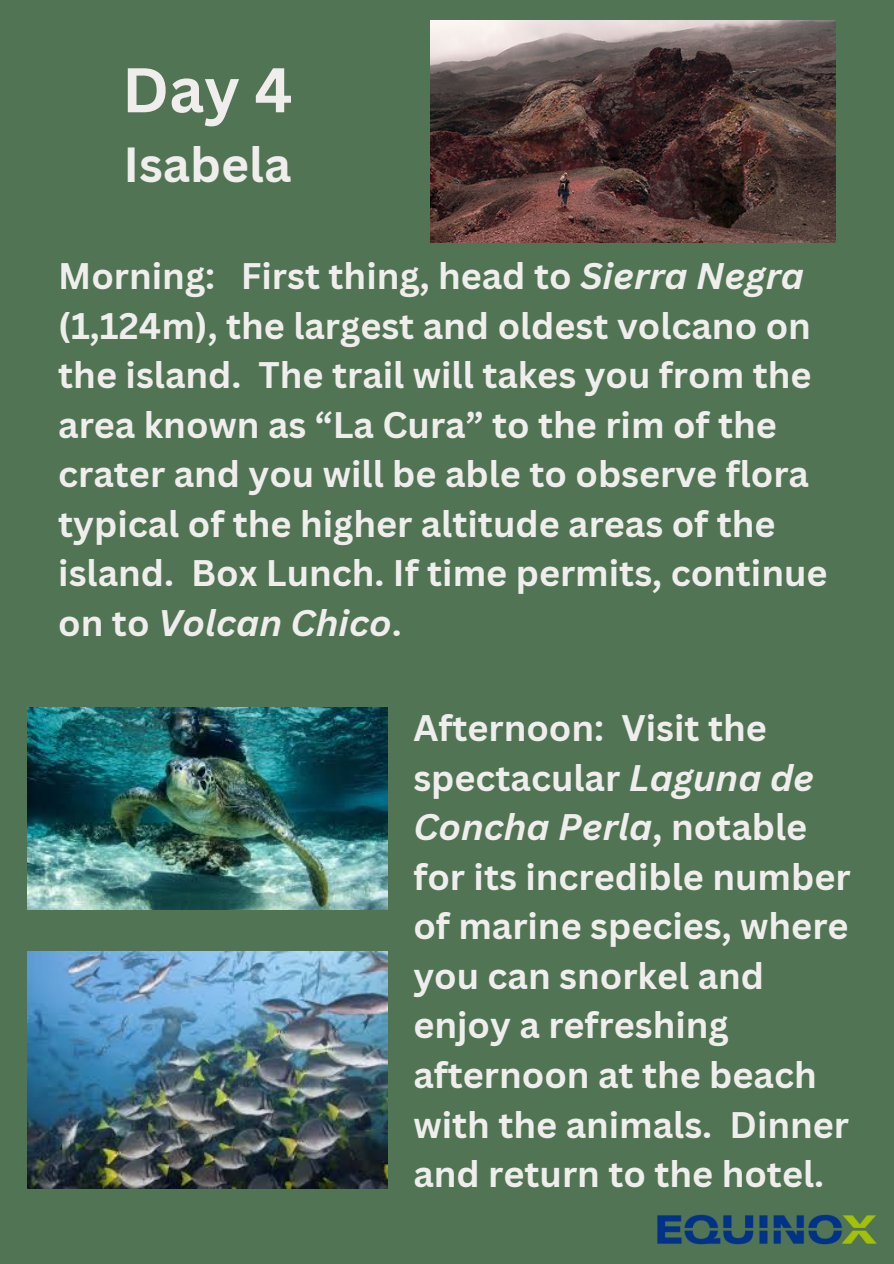
<style>
.page{position:relative;width:894px;height:1264px;background:#fff}
.page>*{position:absolute;margin:0;border:0;box-sizing:border-box;transform-origin:0 0}
.t1{font:700 61.65px "Canva Sans";color:#f0eeec}
.t2{font:700 48px "Canva Sans";color:#f0eeec}
.t3{font:700 36px/49.5px "Canva Sans";color:#f0eeec}
.s1{font-style:italic}
</style>
<div class="page">
<div style="left:0;top:0;width:893px;height:1263px;background:#507454"></div>
<img style="left:27px;top:707px;width:360px;height:202px">
<img style="left:27px;top:951px;width:360px;height:237px">
<img style="left:657px;top:1215px;width:220px;height:30px">
<img style="left:430px;top:21px;width:405px;height:221px">
<p class="t1" style="left:122px;top:46px;width:172px">Day 4</p>
<p class="t2" style="left:123px;top:130px;width:169px">Isabela</p>
<p class="t3" style="left:58px;top:250px;width:770px">Morning: First thing, head to <span class="s1">Sierra Negra </span>(1,124m), the largest and oldest volcano on the island. The trail will takes you from the area known as “La Cura” to the rim of the crater and you will be able to observe flora typical of the higher altitude areas of the island. Box Lunch. If time permits, continue on to <span class="s1">Volcan Chico</span>.</p>
<p class="t3" style="left:413px;top:702px;width:438px">Afternoon: Visit the spectacular <span class="s1">Laguna de<br>Concha Perla</span>, notable for its incredible number of marine species, where you can snorkel and enjoy a refreshing afternoon at the beach with the animals. Dinner and return to the hotel.</p>
</div>
